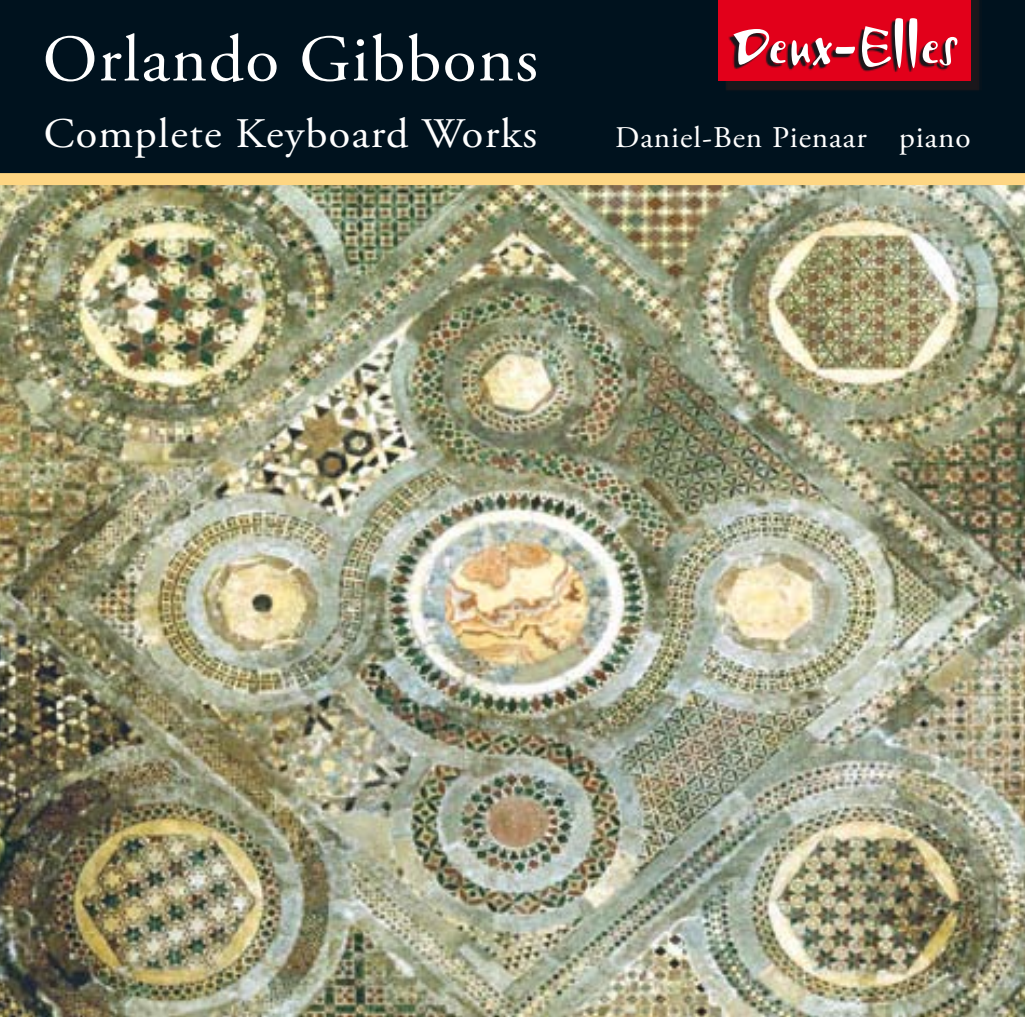
<style>
.page{position:relative;width:1025px;height:1017px;background:#fff}
.page>*{position:absolute;margin:0;border:0;box-sizing:border-box;transform-origin:0 0}
.t1{font:66px "Adobe Garamond Pro";letter-spacing:.02em;color:#fff;scale:1.05 1}
.t2{font:54px "Airstream ITC";color:#fff}
.t3{font:42px "Adobe Garamond Pro";letter-spacing:.03em;color:#fff;scale:1.05 1}
.t4{font:30px "Adobe Garamond Pro";letter-spacing:.03em;color:#fff;scale:1.04 1}
</style>
<div class="page">
<div style="left:0;top:0;width:1025px;height:1016px;background:#00121e"></div>
<img style="left:0;top:185px;width:1025px;height:831px">
<div style="left:718px;top:0;width:252px;height:81px;background:#e2001a"></div>
<svg style="left:726px;top:10px;width:253px;height:80px"></svg>
<div style="left:0;top:173px;width:1025px;height:12px;background:#fed683"></div>
<h2 class="t2" style="left:732px;top:10px;width:226px">Deux-Elles</h2>
<h1 class="t1" style="left:43px;top:20px;width:473px">Orlando Gibbons</h1>
<h3 class="t3" style="left:44px;top:108px;width:471px">Complete Keyboard Works</h3>
<p class="t4" style="left:899px;top:120px;width:70px">piano</p>
<p class="t4" style="left:615px;top:119px;width:243px">Daniel-Ben Pienaar</p>
</div>
